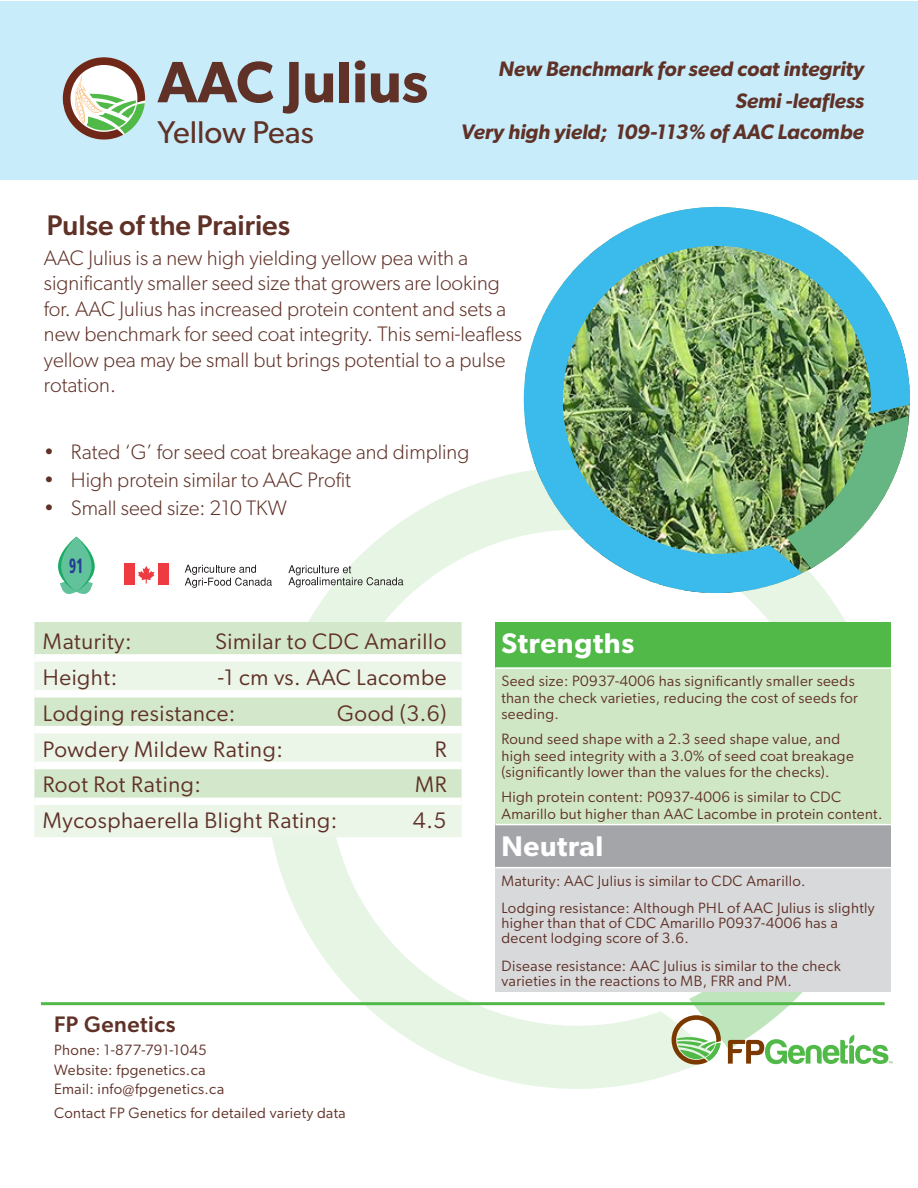
<style>
.page{position:relative;width:918px;height:1188px;background:#fff}
.page>*{position:absolute;margin:0;border:0;box-sizing:border-box;transform-origin:0 0}
.Table_Style{font:600 58.5px "Gibson";color:#5f3127}
.Table_Style-2{font:31.5px "Gibson";color:#5f3127}
.Table_Style-3{font:500 28.5px "Gibson";color:#5f3127}
.Stable_Attributes{font:600 28.5px "Gibson";letter-spacing:.025em;color:#fff}
.Stable_Attributes-2{font:22.5px "Gibson";letter-spacing:.025em;color:#5f3127}
.t1{font:500 22.5px "Gibson";letter-spacing:.025em;color:#5f3127}
.Table_Style-4{font:300 21px/25.5px "Gibson";color:#5f3127}
.Table_Style-5{font:italic 600 21px/31.5px "Gibson";color:#5f3127;text-align:right}
.t2{font:900 condensed 20.55px "Frutiger LT Std";color:#273b95;scale:.65 1}
.Stable_Attributes-3{font:15px/16.5px "Gibson";letter-spacing:.025em;color:#5f3127}
</style>
<div class="page">
<svg style="left:266px;top:471px;width:580px;height:618px"></svg>
<svg style="left:689px;top:992px;width:196px;height:57px"></svg>
<hr style="left:41px;top:1002px;width:844px;height:3px;background:#51b948">
<svg style="left:728px;top:1035px;width:165px;height:29px"></svg>
<svg style="left:672px;top:1015px;width:49px;height:51px"></svg>
<div style="left:0;top:1px;width:918px;height:179px;background:#c8ecf9"></div>
<svg style="left:63px;top:57px;width:82px;height:83px"></svg>
<div style="left:34px;top:622px;width:428px;height:32px;background:#d3e8ca"></div>
<svg style="left:34px;top:662px;width:428px;height:175px;background:#e2f0dc"></svg>
<div style="left:34px;top:654px;width:428px;height:8px;background:#fff"></div>
<div style="left:34px;top:690px;width:428px;height:8px;background:#fff"></div>
<div style="left:34px;top:726px;width:428px;height:7px;background:#fff"></div>
<div style="left:34px;top:762px;width:428px;height:7px;background:#fff"></div>
<div style="left:34px;top:798px;width:428px;height:7px;background:#fff"></div>
<div style="left:495px;top:622px;width:396px;height:46px;background:#51b948"></div>
<div style="left:495px;top:668px;width:396px;height:157px;background:#d0e7c6"></div>
<div style="left:495px;top:825px;width:396px;height:43px;background:#a4a5a9"></div>
<div style="left:495px;top:868px;width:396px;height:124px;background:#d8d9db"></div>
<hr style="left:495px;top:667px;width:396px;height:2px;background:#fff">
<hr style="left:495px;top:824px;width:396px;height:1px;background:#fff">
<hr style="left:495px;top:867px;width:396px;height:1px;background:#fff">
<svg style="left:58px;top:537px;width:37px;height:57px"></svg>
<svg style="left:138px;top:566px;width:17px;height:17px"></svg>
<div style="left:124px;top:564px;width:11px;height:21px;background:#ee3a41"></div>
<div style="left:158px;top:564px;width:10px;height:21px;background:#ee3a41"></div>
<svg style="left:185px;top:565px;width:87px;height:23px"></svg>
<svg style="left:288px;top:565px;width:115px;height:23px"></svg>
<img style="left:524px;top:207px;width:386px;height:386px">
<img style="left:786px;top:416px;width:123px;height:153px">
<p class="Table_Style" style="left:158px;top:47px;width:272px">AAC Julius</p>
<p class="Table_Style-2" style="left:158px;top:113px;width:158px">Yellow Peas</p>
<p class="Table_Style-3" style="left:47px;top:208px;width:245px">Pulse of the Prairies</p>
<p class="Table_Style-5" style="left:498px;top:53px;width:367px">New Benchmark for seed coat integrity<br>Semi -leafless</p>
<p class="Table_Style-5" style="left:461px;top:116px;width:405px">Very high yield; 109-113% of AAC Lacombe</p>
<p class="Table_Style-4" style="left:44px;top:245px;width:479px">AAC Julius is a new high yielding yellow pea with a significantly smaller seed size that growers are looking for. AAC Julius has increased protein content and sets a new benchmark for seed coat integrity. This semi-leafless yellow pea may be small but brings potential to a pulse rotation.</p>
<p class="Table_Style-4" style="left:44px;top:438px;width:427px">• Rated ‘G’ for seed coat breakage and dimpling</p>
<p class="Table_Style-4" style="left:44px;top:466px;width:309px">• High protein similar to AAC Profit</p>
<p class="Table_Style-4" style="left:44px;top:494px;width:244px">• Small seed size: 210 TKW</p>
<p class="t2" style="left:69px;top:553px;width:24px">91</p>
<p class="Stable_Attributes-2" style="left:43px;top:628px;width:90px">Maturity:</p>
<p class="Stable_Attributes-2" style="left:215px;top:628px;width:233px">Similar to CDC Amarillo</p>
<p class="Stable_Attributes-2" style="left:43px;top:664px;width:76px">Height:</p>
<p class="Stable_Attributes-2" style="left:218px;top:664px;width:230px">-1 cm vs. AAC Lacombe</p>
<p class="Stable_Attributes-2" style="left:43px;top:699px;width:194px">Lodging resistance:</p>
<p class="Stable_Attributes-2" style="left:337px;top:699px;width:111px">Good (3.6)</p>
<p class="Stable_Attributes-2" style="left:43px;top:735px;width:242px">Powdery Mildew Rating:</p>
<p class="Stable_Attributes-2" style="left:435px;top:735px;width:13px">R</p>
<p class="Stable_Attributes-2" style="left:43px;top:771px;width:160px">Root Rot Rating:</p>
<p class="Stable_Attributes-2" style="left:415px;top:771px;width:33px">MR</p>
<p class="Stable_Attributes-2" style="left:43px;top:807px;width:296px">Mycosphaerella Blight Rating:</p>
<p class="Stable_Attributes-2" style="left:413px;top:807px;width:35px">4.5</p>
<h3 class="t1" style="left:54px;top:1010px;width:123px">FP Genetics</h3>
<p class="Stable_Attributes-3" style="left:54px;top:1040px;width:172px;line-height:19.5px">Phone: 1-877-791-1045<br>Website: fpgenetics.ca<br>Email: info@fpgenetics.ca</p>
<p class="Stable_Attributes-3" style="left:54px;top:1104px;width:293px">Contact FP Genetics for detailed variety data</p>
<p class="Stable_Attributes" style="left:501px;top:626px;width:134px">Strengths</p>
<p class="Stable_Attributes-3" style="left:501px;top:672px;width:358px">Seed size: P0937-4006 has significantly smaller seeds than the check varieties, reducing the cost of seeds for seeding.</p>
<p class="Stable_Attributes-3" style="left:501px;top:730px;width:354px">Round seed shape with a 2.3 seed shape value, and high seed integrity with a 3.0% of seed coat breakage (significantly lower than the values for the checks).</p>
<p class="Stable_Attributes-3" style="left:501px;top:788px;width:383px">High protein content: P0937-4006 is similar to CDC<br>Amarillo but higher than AAC Lacombe in protein content.</p>
<p class="Stable_Attributes" style="left:501px;top:829px;width:103px">Neutral</p>
<p class="Stable_Attributes-3" style="left:501px;top:872px;width:306px">Maturity: AAC Julius is similar to CDC Amarillo.</p>
<p class="Stable_Attributes-3" style="left:501px;top:901px;width:375px;line-height:15px">Lodging resistance: Although PHL of AAC Julius is slightly higher than that of CDC Amarillo P0937-4006 has a decent lodging score of 3.6.</p>
<p class="Stable_Attributes-3" style="left:501px;top:958px;width:341px;line-height:15px">Disease resistance: AAC Julius is similar to the check varieties in the reactions to MB, FRR and PM.</p>
</div>
